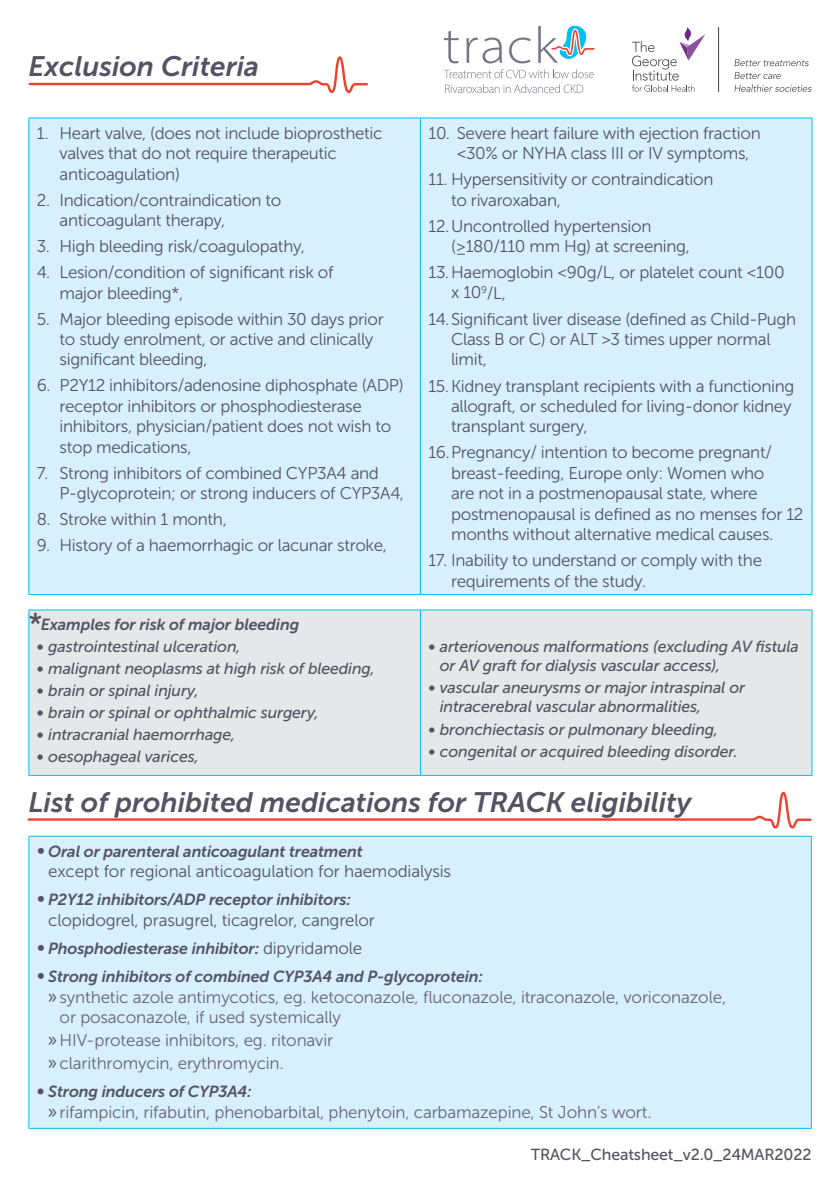
<style>
.page{position:relative;width:840px;height:1191px;background:#fff}
.page>*{position:absolute;margin:0;border:0;box-sizing:border-box;transform-origin:0 0}
.t1{font:30px "Museo Sans 500";color:#545363}
.t2{font:italic 28px "Museo Sans 700";color:#545363}
.t3{font:17px/20.4px "Museo Sans 300";letter-spacing:-.02em;color:#545363}
.t4{font:17px/20.4px "Museo Sans 300";letter-spacing:-.01em;color:#676574}
.t5{font:italic 16px/19.2px "Museo Sans 500";letter-spacing:-.01em;color:#545363}
.t6{font:italic 16px "Museo Sans 700";letter-spacing:-.01em;color:#545363}
.t7{font:16px "Museo Sans 500";letter-spacing:-.01em;color:#545363}
.s1{font-size:17px}
.s2{font-family:"Museo Sans 300";font-style:normal;font-size:21px}
.s3{font-family:"Museo Sans 300";font-style:normal;font-size:17px}
.s4{font-family:"Myriad Pro";font-size:21px;color:#545363}
.s5{font-family:"Museo Sans 500";font-size:19px}
</style>
<div class="page">
<div style="left:29px;top:119px;width:782px;height:475px;background:#d7f0fc"></div>
<hr style="left:29px;top:118px;width:391px;height:1px;background:#00c0f3">
<hr style="left:420px;top:118px;width:391px;height:1px;background:#00c0f3">
<hr style="left:420px;top:118px;width:1px;height:476px;background:#00c0f3">
<hr style="left:811px;top:118px;width:1px;height:476px;background:#00c0f3">
<hr style="left:29px;top:594px;width:391px;height:1px;background:#00c0f3">
<hr style="left:420px;top:594px;width:391px;height:1px;background:#00c0f3">
<hr style="left:28px;top:118px;width:1px;height:476px;background:#00c0f3">
<div style="left:30px;top:610px;width:781px;height:165px;background:#e6e7e8"></div>
<hr style="left:29px;top:609px;width:391px;height:1px;background:#00c0f3">
<hr style="left:420px;top:609px;width:391px;height:1px;background:#00c0f3">
<hr style="left:420px;top:610px;width:1px;height:165px;background:#00c0f3">
<hr style="left:811px;top:610px;width:1px;height:165px;background:#00c0f3">
<hr style="left:29px;top:775px;width:391px;height:1px;background:#00c0f3">
<hr style="left:420px;top:775px;width:391px;height:1px;background:#00c0f3">
<hr style="left:29px;top:610px;width:1px;height:165px;background:#00c0f3">
<svg style="left:29px;top:56px;width:339px;height:37px"></svg>
<svg style="left:27px;top:792px;width:784px;height:36px"></svg>
<svg style="left:444px;top:69px;width:149px;height:9px"></svg>
<svg style="left:445px;top:84px;width:138px;height:9px"></svg>
<svg style="left:443px;top:31px;width:15px;height:32px"></svg>
<svg style="left:466px;top:38px;width:36px;height:25px"></svg>
<svg style="left:509px;top:38px;width:21px;height:25px"></svg>
<svg style="left:538px;top:26px;width:56px;height:37px"></svg>
<svg style="left:632px;top:27px;width:73px;height:65px"></svg>
<hr style="left:717px;top:27px;width:1px;height:65px;background:#4d4d4f">
<svg style="left:734px;top:59px;width:74px;height:7px"></svg>
<svg style="left:734px;top:72px;width:77px;height:20px"></svg>
<div style="left:29px;top:836px;width:781px;height:292px;background:#d7f0fc"></div>
<hr style="left:29px;top:836px;width:782px;height:1px;background:#00c0f3">
<hr style="left:810px;top:836px;width:1px;height:292px;background:#00c0f3">
<hr style="left:29px;top:1128px;width:782px;height:1px;background:#00c0f3">
<hr style="left:29px;top:836px;width:1px;height:292px;background:#00c0f3">
<h2 class="t2" style="left:29px;top:51px;width:232px">Exclusion Criteria</h2>
<p class="t3" style="left:59px;top:123px;width:324px;text-indent:-23px">1. Heart valve, (does not include bioprosthetic valves that do not require therapeutic anticoagulation)</p>
<p class="t3" style="left:59px;top:190px;width:223px;text-indent:-23px">2. Indication/contraindication to anticoagulant therapy,</p>
<p class="t3" style="left:37px;top:236px;width:269px">3. High bleeding risk/coagulopathy,</p>
<p class="t3" style="left:59px;top:262px;width:275px;text-indent:-23px">4. Lesion/condition of significant risk of major bleeding*,</p>
<p class="t3" style="left:59px;top:309px;width:325px;text-indent:-23px">5. Major bleeding episode within 30 days prior to study enrolment, or active and clinically significant bleeding,</p>
<p class="t3" style="left:59px;top:375px;width:345px;text-indent:-23px">6. P2Y12 inhibitors/adenosine diphosphate (ADP) receptor inhibitors or phosphodiesterase inhibitors, physician/patient does not wish to stop medications,</p>
<p class="t3" style="left:59px;top:463px;width:345px;text-indent:-23px">7. Strong inhibitors of combined CYP3A4 and<br>P-glycoprotein; or strong inducers of CYP3A4,</p>
<p class="t3" style="left:37px;top:509px;width:191px">8. Stroke within 1 month,</p>
<p class="t3" style="left:37px;top:535px;width:351px">9. History of a haemorrhagic or lacunar stroke,</p>
<h1 class="t1" style="left:29px;top:607px;width:16px">*</h1>
<p class="t6" style="left:41px;top:615px;width:260px">Examples for risk of major bleeding</p>
<p class="t5" style="left:37px;top:637px;width:205px"><span class="s1">•</span> gastrointestinal ulceration,</p>
<p class="t5" style="left:37px;top:659px;width:339px"><span class="s1">•</span> malignant neoplasms at high risk of bleeding,</p>
<p class="t5" style="left:37px;top:681px;width:163px"><span class="s1">•</span> brain or spinal injury,</p>
<p class="t5" style="left:37px;top:703px;width:283px"><span class="s1">•</span> brain or spinal or ophthalmic surgery,</p>
<p class="t5" style="left:37px;top:725px;width:200px"><span class="s1">•</span> intracranial haemorrhage,</p>
<p class="t5" style="left:37px;top:747px;width:163px"><span class="s1">•</span> oesophageal varices,</p>
<p class="t3" style="left:456px;top:123px;width:305px;text-indent:-28px">10. Severe heart failure with ejection fraction &lt;30% or NYHA class III or IV symptoms,</p>
<p class="t3" style="left:451px;top:169px;width:264px;text-indent:-23px">11. Hypersensitivity or contraindication to rivaroxaban,</p>
<p class="t3" style="left:451px;top:216px;width:240px;text-indent:-23px">12.Uncontrolled hypertension (≥180/110 mm Hg) at screening,</p>
<p class="t3" style="left:451px;top:262px;width:335px;text-indent:-23px">13.Haemoglobin &lt;90g/L, or platelet count &lt;100 x 10<sup>9</sup>/L,</p>
<p class="t3" style="left:451px;top:309px;width:346px;text-indent:-23px">14.Significant liver disease (defined as Child-Pugh<br>Class B or C) or ALT &gt;3 times upper normal limit,</p>
<p class="t3" style="left:451px;top:375px;width:344px;text-indent:-23px">15.Kidney transplant recipients with a functioning allograft, or scheduled for living-donor kidney transplant surgery,</p>
<p class="t3" style="left:451px;top:442px;width:354px;text-indent:-23px">16.Pregnancy/ intention to become pregnant/ breast-feeding, Europe only: Women who<br>are not in a postmenopausal state, where postmenopausal is defined as no menses for 12 months without alternative medical causes.</p>
<p class="t3" style="left:451px;top:550px;width:312px;text-indent:-23px">17. Inability to understand or comply with the requirements of the study.</p>
<p class="t5" style="left:439px;top:637px;width:360px;text-indent:-11px"><span class="s1">•</span> arteriovenous malformations (excluding AV fistula or AV graft for dialysis vascular access),</p>
<p class="t5" style="left:439px;top:678px;width:306px;text-indent:-11px"><span class="s1">•</span> vascular aneurysms or major intraspinal or intracerebral vascular abnormalities,</p>
<p class="t5" style="left:428px;top:719px;width:291px"><span class="s1">•</span> bronchiectasis or pulmonary bleeding,</p>
<p class="t5" style="left:428px;top:741px;width:310px"><span class="s1">•</span> congenital or acquired bleeding disorder.</p>
<h2 class="t2" style="left:29px;top:786px;width:664px">List of prohibited medications for TRACK eligibility</h2>
<p class="t6" style="left:37px;top:842px;width:327px"><span class="s2">•</span> Oral or parenteral anticoagulant treatment</p>
<p class="t3" style="left:48px;top:861px;width:404px">except for regional anticoagulation for haemodialysis</p>
<p class="t6" style="left:37px;top:890px;width:315px"><span class="s2">•</span> P2Y12 inhibitors/ADP receptor inhibitors:</p>
<p class="t3" style="left:48px;top:909px;width:328px">clopidogrel, prasugrel, ticagrelor, cangrelor</p>
<p class="t6" style="left:37px;top:940px;width:327px"><span class="s2">•</span> Phosphodiesterase inhibitor: <span class="s3">dipyridamole</span></p>
<p class="t6" style="left:37px;top:967px;width:447px"><span class="s2">•</span> Strong inhibitors of combined CYP3A4 and P-glycoprotein:</p>
<p class="t4" style="left:60px;top:986px;width:667px;text-indent:-11px"><span class="s4">»</span> synthetic azole antimycotics, eg. ketoconazole, fluconazole, itraconazole, voriconazole, or posaconazole, if used systemically</p>
<p class="t4" style="left:48px;top:1028px;width:286px;line-height:23.2px"><span class="s4">»</span> HIV-protease inhibitors, eg. ritonavir <span class="s4">»</span> clarithromycin, erythromycin.</p>
<p class="t6" style="left:37px;top:1082px;width:216px"><span class="s5">•</span> Strong inducers of CYP3A4:</p>
<p class="t4" style="left:48px;top:1101px;width:604px"><span class="s4">»</span> rifampicin, rifabutin, phenobarbital, phenytoin, carbamazepine, St John’s wort.</p>
<p class="t7" style="left:530px;top:1146px;width:282px">TRACK_Cheatsheet_v2.0_24MAR2022</p>
</div>
